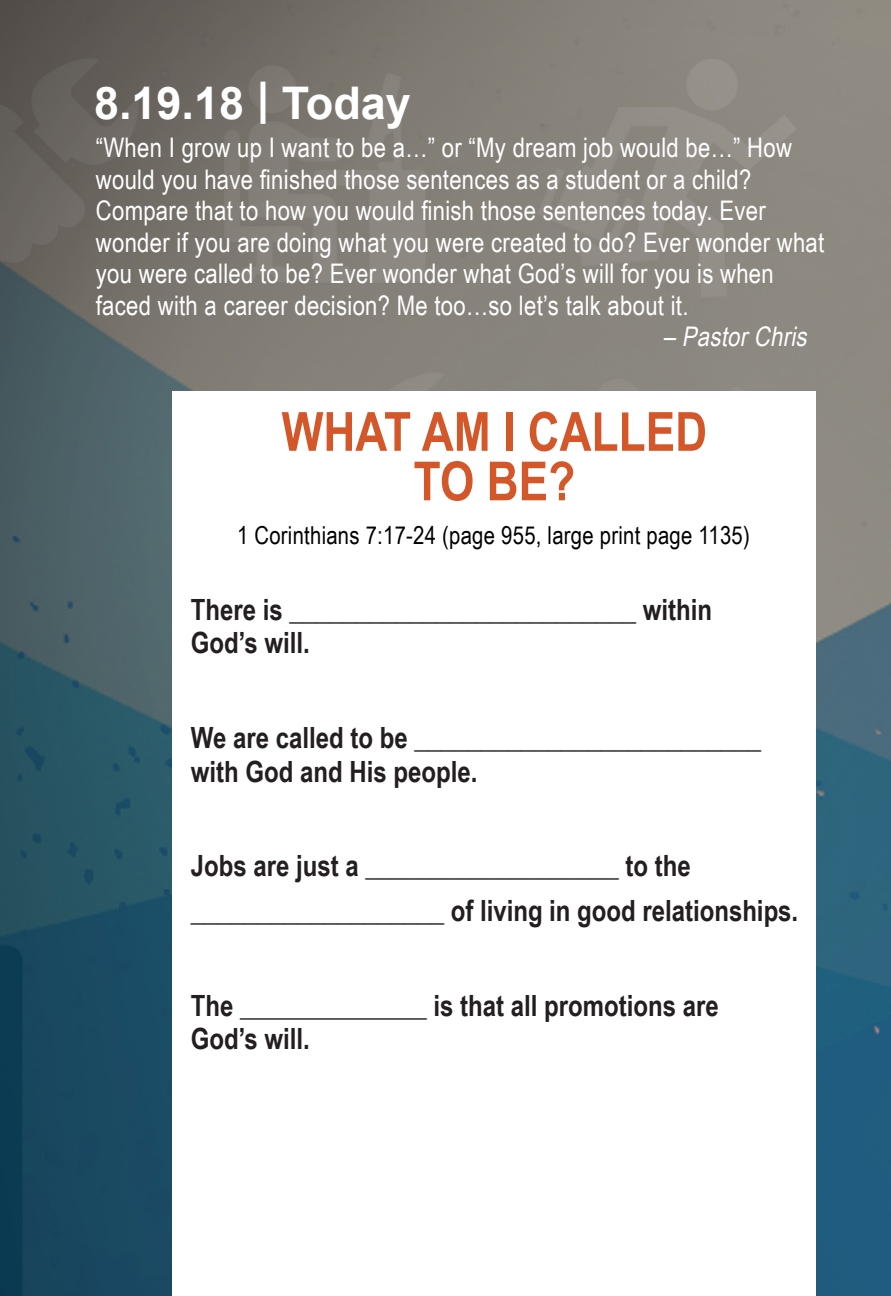
<style>
.page{position:relative;width:891px;height:1296px;background:#fff}
.page>*{position:absolute;margin:0;border:0;box-sizing:border-box;transform-origin:0 0}
.t1{font:700 54px/49.5px "Arial Narrow";color:#d4572a;text-align:center}
.t2{font:700 45px "Arial";color:#fff}
.t3{font:700 29.25px/33.8px "Arial Narrow";color:#231f20}
.t4{font:27px/31.5px "Arial Narrow";letter-spacing:.01em;color:#fff}
.t5{font:italic 27px "Arial Narrow";color:#fff}
.t6{font:24.75px "Arial Narrow";letter-spacing:.01em;color:#000}
</style>
<div class="page">
<img style="left:0;top:0;width:891px;height:1296px">
<div style="left:173px;top:391px;width:643px;height:905px;background:#fff"></div>
<h2 class="t2" style="left:94px;top:73px;width:318px">8.19.18 | Today</h2>
<p class="t4" style="left:96px;top:131px;width:730px">“When I grow up I want to be a…” or “My dream job would be…” How would you have finished those sentences as a student or a child?<br>Compare that to how you would finish those sentences today. Ever wonder if you are doing what you were created to do? Ever wonder what you were called to be? Ever wonder what God’s will for you is when faced with a career decision? Me too…so let’s talk about it.</p>
<p class="t5" style="left:663px;top:317px;width:152px">– PastorChris</p>
<h1 class="t1" style="left:282px;top:404px;width:427px">WHAT AM I CALLED<br>TO BE?</h1>
<p class="t6" style="left:237px;top:517px;width:514px">1 Corinthians 7:17-24 (page 955, large print page 1135)</p>
<p class="t3" style="left:191px;top:591px;width:523px">There is __________________________ within<br>God’s will.</p>
<p class="t3" style="left:191px;top:719px;width:572px">We are called to be __________________________ with God and His people.</p>
<p class="t3" style="left:191px;top:842px;width:609px;line-height:45px">Jobs are just a ___________________ to the ___________________ of living in good relationships.</p>
<p class="t3" style="left:191px;top:987px;width:529px">The ______________ is that all promotions are<br>God’s will.</p>
</div>
